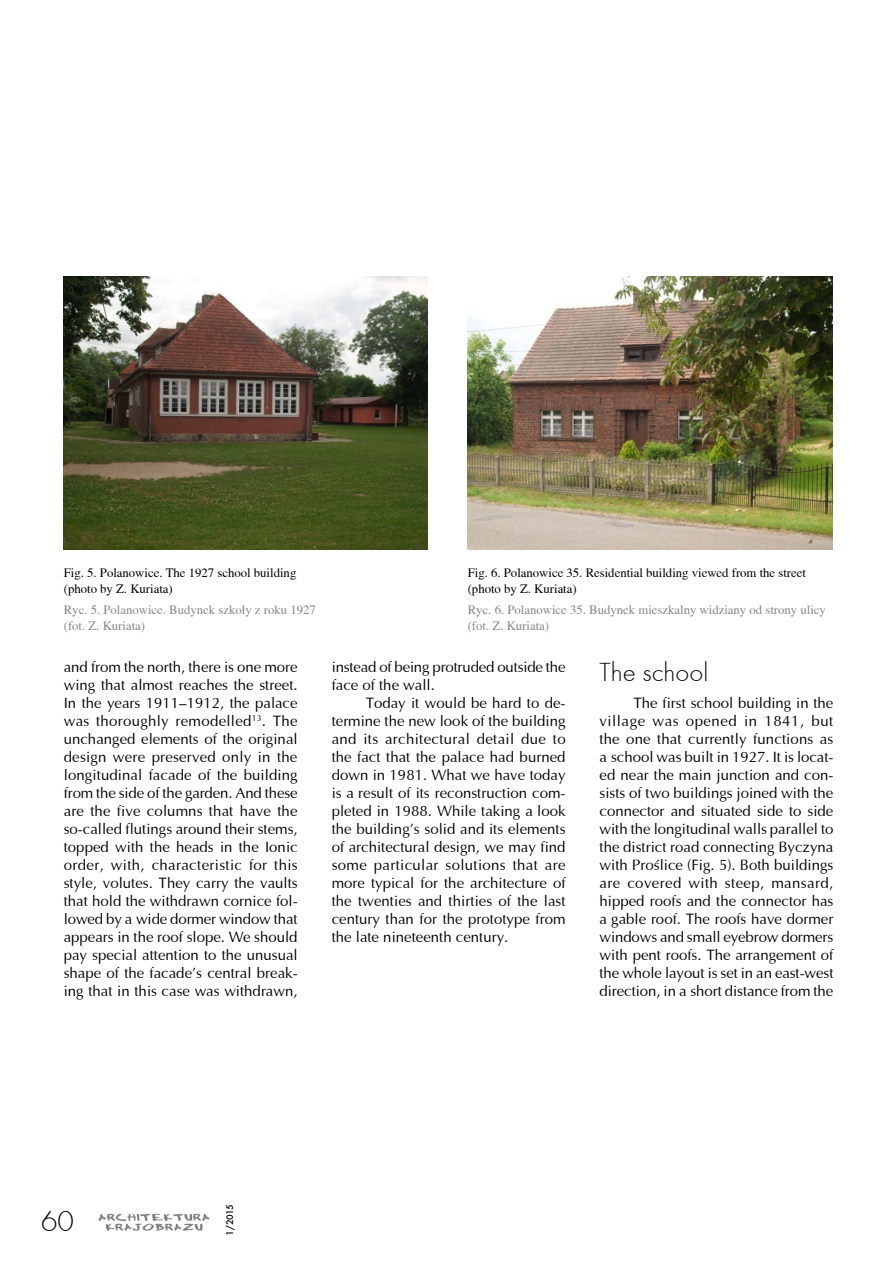
<style>
.page{position:relative;width:893px;height:1263px;background:#fff}
.page>*{position:absolute;margin:0;border:0;box-sizing:border-box;transform-origin:0 0}
.t1{font:30px "Futura TEE Ligh";color:#000}
.t2{font:27px "Futura TEE Ligh";color:#000}
.t3{font:15px/18px "Ottawa";color:#000;text-align:justify}
.t4{font:12.75px/15.3px "Toronto";color:#000}
.t5{font:12.75px/15.3px "Toronto";color:#878787}
.t6{font:500 10.05px "Futura TEE";color:#000}
</style>
<div class="page">
<img style="left:98px;top:1213px;width:111px;height:18px">
<img style="left:64px;top:276px;width:364px;height:273px">
<img style="left:468px;top:276px;width:364px;height:274px">
<p class="t4" style="left:64px;top:565px;width:234px">Fig. 5. Polanowice. The 1927 school building (photo by Z. Kuriata)</p>
<p class="t5" style="left:64px;top:602px;width:254px">Ryc. 5. Polanowice. Budynek szkoły z roku 1927 (fot. Z. Kuriata)</p>
<p class="t4" style="left:468px;top:565px;width:340px">Fig. 6. Polanowice 35. Residential building viewed from the street (photo by Z. Kuriata)</p>
<p class="t5" style="left:468px;top:602px;width:360px">Ryc. 6. Polanowice 35. Budynek mieszkalny widziany od strony ulicy (fot. Z. Kuriata)</p>
<p class="t3" style="left:64px;top:658px;width:235px">and from the north, there is one more wing that almost reaches the street.<br>In the years 1911–1912, the palace was thoroughly remodelled<sup>13</sup>. The unchanged elements of the original design were preserved only in the longitudinal facade of the building from the side of the garden. And these are the five columns that have the so-called flutings around their stems, topped with the heads in the Ionic order, with, characteristic for this style, volutes. They carry the vaults that hold the withdrawn cornice fol&shy;lowed by a wide dormer window that appears in the roof slope. We should pay special attention to the unusual shape of the facade’s central break&shy;ing that in this case was withdrawn,</p>
<p class="t3" style="left:332px;top:658px;width:235px">instead of being protruded outside the face of the wall.</p>
<p class="t3" style="left:332px;top:694px;width:236px;text-indent:34px">Today it would be hard to de&shy;termine the new look of the building and its architectural detail due to the fact that the palace had burned down in 1981. What we have today is a result of its reconstruction com&shy;pleted in 1988. While taking a look the building’s solid and its elements of architectural design, we may find some particular solutions that are more typical for the architecture of the twenties and thirties of the last century than for the prototype from the late nineteenth century.</p>
<h2 class="t2" style="left:600px;top:657px;width:110px">The school</h2>
<p class="t3" style="left:600px;top:694px;width:235px;text-indent:34px">The first school building in the village was opened in 1841, but the one that currently functions as a school was built in 1927. It is locat&shy;ed near the main junction and con&shy;sists of two buildings joined with the connector and situated side to side with the longitudinal walls parallel to the district road connecting Byczyna with Proślice (Fig. 5). Both buildings are covered with steep, mansard, hipped roofs and the connector has a gable roof. The roofs have dormer windows and small eyebrow dormers with pent roofs. The arrangement of the whole layout is set in an east-west direction, in a short distance from the</p>
<h1 class="t1" style="left:41px;top:1204px;width:34px">60</h1>
<p class="t6" style="left:224px;top:1236px;width:33px;rotate:-90deg">1/2015</p>
</div>
